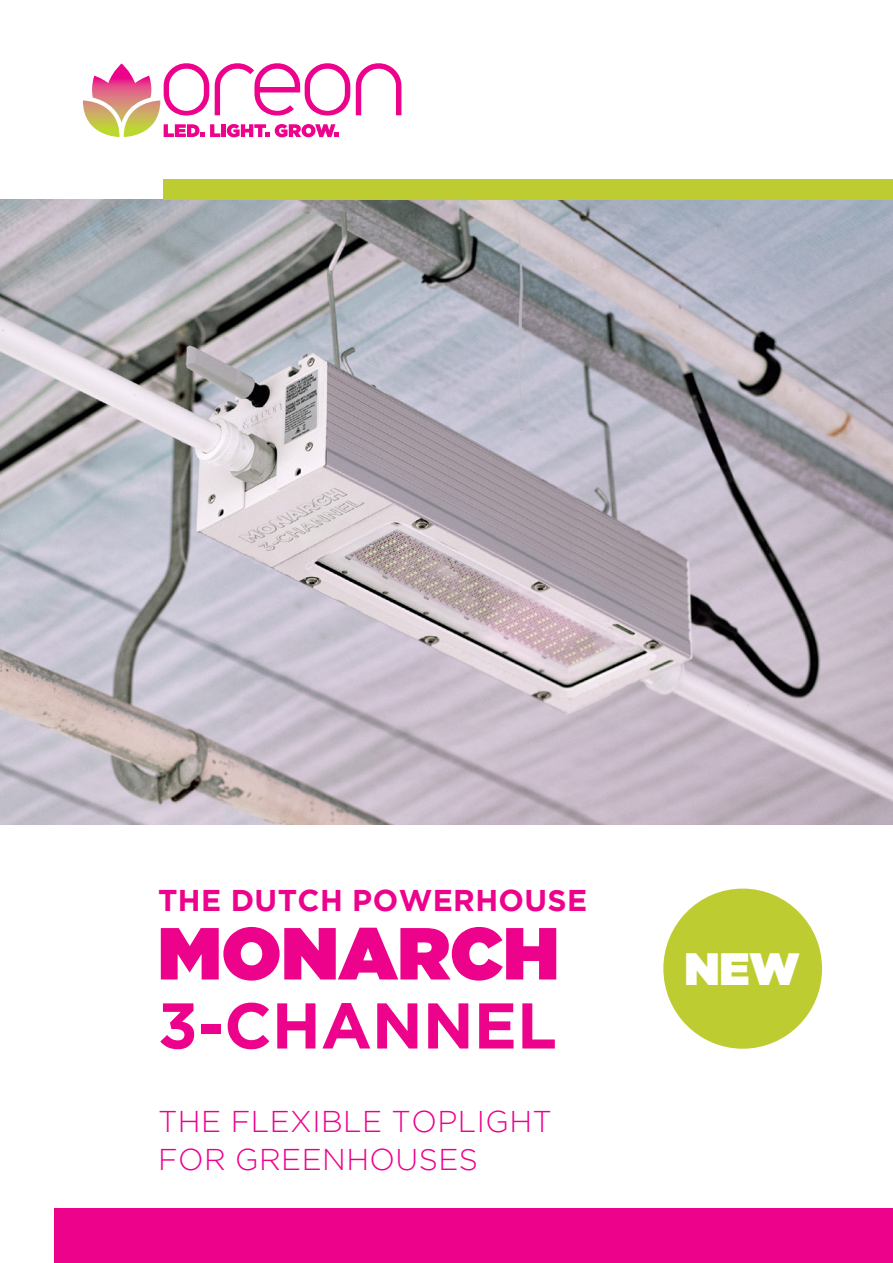
<style>
.page{position:relative;width:893px;height:1263px;background:#fff}
.page>*{position:absolute;margin:0;border:0;box-sizing:border-box;transform-origin:0 0}
.t1{font:73.5px "Gotham Ultra";color:#ed028c}
.t2{font:700 64.5px "Gotham";color:#ed028c}
.t3{font:45.15px "Gotham Ultra";color:#fff}
.t4{font:300 30px/37.5px "Gotham";letter-spacing:.015em;color:#ed028c}
.t5{font:700 30px "Gotham";letter-spacing:.015em;color:#ed028c}
</style>
<div class="page">
<img style="left:0;top:200px;width:893px;height:625px">
<svg style="left:356px;top:63px;width:45px;height:52px"></svg>
<svg style="left:83px;top:63px;width:267px;height:74px"></svg>
<div style="left:163px;top:179px;width:730px;height:21px;background:#bdcd31"></div>
<div style="left:55px;top:1209px;width:838px;height:54px;background:#ed028c"></div>
<div style="left:663px;top:888px;width:159px;height:161px;background:#bdcd31;border-radius:50%"></div>
<p class="t5" style="left:158px;top:882px;width:431px">THE DUTCH POWERHOUSE</p>
<p class="t1" style="left:158px;top:911px;width:403px">MONARCH</p>
<p class="t2" style="left:158px;top:988px;width:400px">3-CHANNEL</p>
<p class="t4" style="left:158px;top:1102px;width:395px">THE FLEXIBLE TOPLIGHT<br>FOR GREENHOUSES</p>
<p class="t3" style="left:684px;top:943px;width:117px">NEW</p>
</div>
